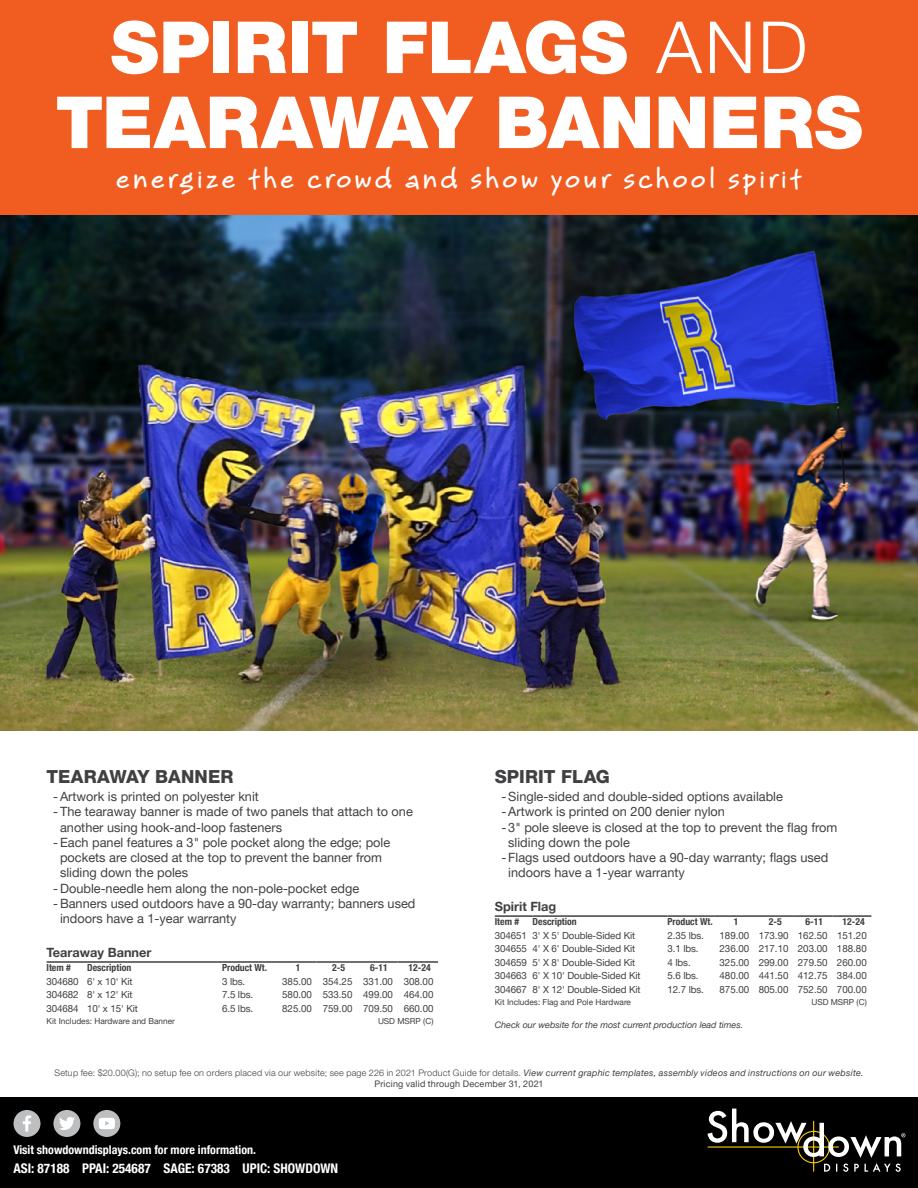
<style>
.page{position:relative;width:918px;height:1188px;background:#fff}
.page>*{position:absolute;margin:0;border:0;box-sizing:border-box;transform-origin:0 0}
.t1{font:900 72px/75px "Helvetica Neue LT Pro";color:#fff;text-align:center}
.t2{font:700 31.5px "Bruno JB";letter-spacing:.095em;color:#fff}
.t3{font:800 18px "Helvetica Neue LT Pro";letter-spacing:.01em;color:#404042}
.t4{font:700 condensed 13.35px "Helvetica Neue LT Pro";color:#fff}
.t5{font:12.75px/15.3px "Helvetica Neue LT Pro";color:#404042}
.t6{font:700 12.75px "Helvetica Neue LT Pro";color:#404042}
.t7{font:700 condensed 12px "Helvetica Neue LT Pro";color:#fff}
.t8{font:9.75px "Helvetica Neue LT Pro";letter-spacing:-.01em;color:#404042}
.t9{font:700 condensed 9.75px "Helvetica Neue LT Pro";color:#404042}
.t10{font:300 9px/10.8px "Helvetica Neue LT Pro";letter-spacing:.025em;color:#404042;text-align:center}
.t11{font:italic 9px "Helvetica Neue LT Pro";color:#404042}
.t12{font:8.25px "Helvetica Neue LT Pro";color:#404042}
.s1{font-weight:300}
.s2{font-weight:400;font-style:italic}
.s3{font-weight:400}
</style>
<div class="page">
<img style="left:0;top:214px;width:918px;height:516px">
<div style="left:0;top:0;width:918px;height:214px;background:#f15c21"></div>
<hr style="left:47px;top:961px;width:40px;height:2px;background:#404042">
<hr style="left:87px;top:961px;width:135px;height:2px;background:#404042">
<hr style="left:222px;top:961px;width:54px;height:2px;background:#404042">
<hr style="left:276px;top:961px;width:41px;height:2px;background:#404042">
<hr style="left:317px;top:961px;width:40px;height:2px;background:#404042">
<hr style="left:357px;top:961px;width:41px;height:2px;background:#404042">
<hr style="left:398px;top:961px;width:40px;height:2px;background:#404042">
<hr style="left:495px;top:915px;width:38px;height:2px;background:#404042">
<hr style="left:533px;top:915px;width:135px;height:2px;background:#404042">
<hr style="left:668px;top:915px;width:47px;height:2px;background:#404042">
<hr style="left:715px;top:915px;width:39px;height:2px;background:#404042">
<hr style="left:754px;top:915px;width:39px;height:2px;background:#404042">
<hr style="left:793px;top:915px;width:39px;height:2px;background:#404042">
<hr style="left:832px;top:915px;width:39px;height:2px;background:#404042">
<div style="left:0;top:1098px;width:918px;height:90px;background:#000"></div>
<div style="left:14px;top:1110px;width:26px;height:27px;background:#bcbec0;border-radius:50%"></div>
<svg style="left:23px;top:1115px;width:8px;height:17px"></svg>
<div style="left:53px;top:1110px;width:27px;height:27px;background:#bcbec0;border-radius:50%"></div>
<svg style="left:59px;top:1117px;width:16px;height:13px"></svg>
<div style="left:93px;top:1110px;width:27px;height:27px;background:#bcbec0;border-radius:50%"></div>
<svg style="left:99px;top:1118px;width:16px;height:11px"></svg>
<svg style="left:691px;top:1097px;width:227px;height:75px"></svg>
<h1 class="t1" style="left:55px;top:9px;width:809px">SPIRIT FLAGS <span class="s1">AND<br></span>TEARAWAY BANNERS</h1>
<h2 class="t2" style="left:116px;top:158px;width:688px">energize the crowd and show your school spirit</h2>
<h3 class="t3" style="left:47px;top:766px;width:189px">TEARAWAY BANNER</h3>
<p class="t5" style="left:53px;top:788px;width:207px">-Artwork is printed on polyester knit</p>
<p class="t5" style="left:53px;top:804px;width:361px">-The tearaway banner is made of two panels that attach to one</p>
<p class="t5" style="left:60px;top:819px;width:223px">another using hook-and-loop fasteners</p>
<p class="t5" style="left:53px;top:834px;width:338px">-Each panel features a 3" pole pocket along the edge; pole</p>
<p class="t5" style="left:60px;top:850px;width:323px">pockets are closed at the top to prevent the banner from</p>
<p class="t5" style="left:60px;top:865px;width:129px">sliding down the poles</p>
<p class="t5" style="left:53px;top:880px;width:307px">-Double-needle hem along the non-pole-pocket edge</p>
<p class="t5" style="left:53px;top:896px;width:364px">-Banners used outdoors have a 90-day warranty; banners used</p>
<p class="t5" style="left:60px;top:911px;width:178px">indoors have a 1-year warranty</p>
<p class="t6" style="left:47px;top:944px;width:106px">Tearaway Banner</p>
<p class="t9" style="left:47px;top:962px;width:26px">Item #</p>
<p class="t9" style="left:87px;top:962px;width:46px">Description</p>
<p class="t9" style="left:222px;top:962px;width:47px">Product Wt.</p>
<p class="t9" style="left:296px;top:962px;width:6px">1</p>
<p class="t9" style="left:332px;top:962px;width:14px">2-5</p>
<p class="t9" style="left:370px;top:962px;width:19px">6-11</p>
<p class="t9" style="left:408px;top:962px;width:24px">12-24</p>
<p class="t8" style="left:47px;top:975px;width:88px">304680 6' x 10' Kit</p>
<p class="t8" style="left:222px;top:975px;width:25px">3 lbs.</p>
<p class="t8" style="left:282px;top:975px;width:153px">385.00 354.25 331.00 308.00</p>
<p class="t8" style="left:47px;top:989px;width:88px">304682 8' x 12' Kit</p>
<p class="t8" style="left:222px;top:989px;width:33px">7.5 lbs.</p>
<p class="t8" style="left:282px;top:989px;width:153px">580.00 533.50 499.00 464.00</p>
<p class="t8" style="left:47px;top:1002px;width:93px">304684 10' x 15' Kit</p>
<p class="t8" style="left:222px;top:1002px;width:33px">6.5 lbs.</p>
<p class="t8" style="left:282px;top:1002px;width:153px">825.00 759.00 709.50 660.00</p>
<p class="t12" style="left:47px;top:1016px;width:130px">Kit Includes: Hardware and Banner</p>
<p class="t12" style="left:378px;top:1016px;width:57px">USD MSRP (C)</p>
<h3 class="t3" style="left:495px;top:766px;width:117px">SPIRIT FLAG</h3>
<p class="t5" style="left:502px;top:788px;width:283px">-Single-sided and double-sided options available -Artwork is printed on 200 denier nylon</p>
<p class="t5" style="left:502px;top:819px;width:337px">- 3" pole sleeve is closed at the top to prevent the flag from</p>
<p class="t5" style="left:508px;top:834px;width:123px">sliding down the pole</p>
<p class="t5" style="left:502px;top:850px;width:328px">-Flags used outdoors have a 90-day warranty; flags used</p>
<p class="t5" style="left:508px;top:865px;width:178px">indoors have a 1-year warranty</p>
<p class="t6" style="left:495px;top:898px;width:63px">Spirit Flag</p>
<p class="t9" style="left:495px;top:916px;width:26px">Item #</p>
<p class="t9" style="left:533px;top:916px;width:46px">Description</p>
<p class="t9" style="left:668px;top:916px;width:47px">Product Wt.</p>
<p class="t9" style="left:734px;top:916px;width:6px">1</p>
<p class="t9" style="left:769px;top:916px;width:14px">2-5</p>
<p class="t9" style="left:806px;top:916px;width:19px">6-11</p>
<p class="t9" style="left:842px;top:916px;width:24px">12-24</p>
<p class="t8" style="left:495px;top:929px;width:142px">304651 3' X 5' Double-Sided Kit</p>
<p class="t8" style="left:668px;top:929px;width:38px">2.35 lbs.</p>
<p class="t8" style="left:720px;top:929px;width:149px">189.00 173.90 162.50 151.20</p>
<p class="t8" style="left:495px;top:943px;width:142px">304655 4' X 6' Double-Sided Kit</p>
<p class="t8" style="left:668px;top:943px;width:33px">3.1 lbs.</p>
<p class="t8" style="left:720px;top:943px;width:149px">236.00 217.10 203.00 188.80</p>
<p class="t8" style="left:495px;top:956px;width:142px">304659 5' X 8' Double-Sided Kit</p>
<p class="t8" style="left:668px;top:956px;width:25px">4 lbs.</p>
<p class="t8" style="left:720px;top:956px;width:149px">325.00 299.00 279.50 260.00</p>
<p class="t8" style="left:495px;top:970px;width:147px">304663 6' X 10' Double-Sided Kit</p>
<p class="t8" style="left:668px;top:970px;width:33px">5.6 lbs.</p>
<p class="t8" style="left:720px;top:970px;width:149px">480.00 441.50 412.75 384.00</p>
<p class="t8" style="left:495px;top:983px;width:147px">304667 8' X 12' Double-Sided Kit</p>
<p class="t8" style="left:668px;top:983px;width:38px">12.7 lbs.</p>
<p class="t8" style="left:720px;top:983px;width:149px">875.00 805.00 752.50 700.00</p>
<p class="t12" style="left:495px;top:997px;width:138px">Kit Includes: Flag and Pole Hardware</p>
<p class="t12" style="left:811px;top:997px;width:57px">USD MSRP (C)</p>
<p class="t11" style="left:495px;top:1020px;width:250px">Check our website for the most current production lead times.</p>
<p class="t10" style="left:54px;top:1067px;width:811px">Setup fee: $20.00(G); no setup fee on orders placed via our website; see page 226 in 2021 Product Guide for details. <span class="s2">View current graphic templates, assembly videos and instructions on our website.<br></span><span class="s3">Pricing valid through December 31, 2021</span></p>
<p class="t7" style="left:14px;top:1143px;width:244px">Visit showdowndisplays.com for more information.</p>
<p class="t4" style="left:14px;top:1160px;width:326px">ASI: 87188 PPAI: 254687 SAGE: 67383 UPIC: SHOWDOWN</p>
</div>
